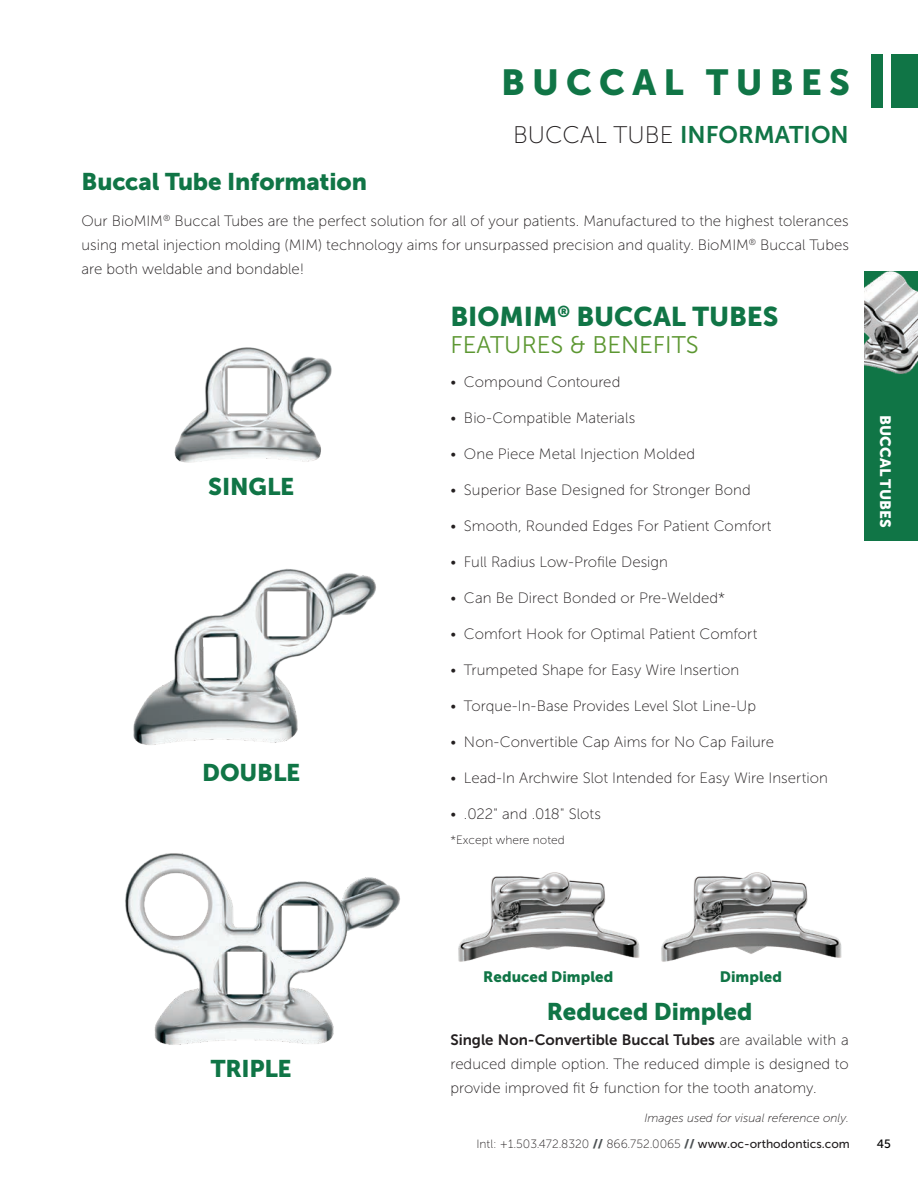
<style>
.page{position:relative;width:918px;height:1188px;background:#fff}
.page>*{position:absolute;margin:0;border:0;box-sizing:border-box;transform-origin:0 0}
.t1{font:36px "Museo Sans 900";letter-spacing:.2em;color:#107546}
.t2{font:27px "Museo Sans 900";color:#107546}
.t3{font:24px "Museo Sans 900";letter-spacing:-.005em;color:#107546}
.t4{font:24px "Museo Sans 700";color:#107546}
.t5{font:24px "Museo Sans 300";color:#5c9731}
.t6{font:15px/24px "Museo Sans 100";color:#231f20}
.t7{font:15px "Museo Sans 700";color:#231f20}
.t8{font:15px "Museo Sans 900";letter-spacing:.005em;color:#107546}
.t9{font:15px "Museo Sans 900";color:#fff}
.t10{font:12px "Museo Sans 100";color:#231f20}
.t11{font:italic 12px "Museo Sans 100";color:#231f20}
.t12{font:12px "Museo Sans 500";color:#000}
.s1{font-family:"Museo Sans 100";color:#231f20}
.s2{font-family:"Museo Sans 100"}
.s3{font-family:"Museo Sans 900";color:#4d5254}
.s4{font-family:"Museo Sans 500"}
</style>
<div class="page">
<div style="left:891px;top:54px;width:27px;height:54px;background:#107546"></div>
<div style="left:872px;top:54px;width:11px;height:54px;background:#107546"></div>
<img style="left:174px;top:347px;width:158px;height:116px">
<img style="left:133px;top:569px;width:243px;height:176px">
<img style="left:125px;top:853px;width:275px;height:192px">
<div style="left:864px;top:271px;width:54px;height:270px;background:#107546"></div>
<img style="left:864px;top:271px;width:54px;height:103px">
<img style="left:661px;top:872px;width:181px;height:90px">
<img style="left:458px;top:872px;width:182px;height:90px">
<h1 class="t1" style="left:501px;top:62px;width:350px">BUCCAL TUBES</h1>
<h3 class="t4" style="left:513px;top:121px;width:337px"><span class="s1">BUCCAL TUBE</span> INFORMATION</h3>
<h3 class="t3" style="left:82px;top:168px;width:287px">Buccal Tube Information</h3>
<p class="t6" style="left:82px;top:209px;width:769px;text-align:justify">Our BioMIM<sup>®</sup> Buccal Tubes are the perfect solution for all of your patients. Manufactured to the highest tolerances using metal injection molding (MIM) technology aims for unsurpassed precision and quality. BioMIM<sup>®</sup> Buccal Tubes are both weldable and bondable!</p>
<h2 class="t2" style="left:450px;top:301px;width:330px">BIOMIM<sup>®</sup> BUCCAL TUBES</h2>
<h3 class="t5" style="left:450px;top:331px;width:250px">FEATURES &amp; BENEFITS</h3>
<p class="t6" style="left:450px;top:370px;width:171px">• Compound Contoured</p>
<p class="t6" style="left:450px;top:406px;width:186px">• Bio-Compatible Materials</p>
<p class="t6" style="left:450px;top:442px;width:246px">• One Piece Metal Injection Molded</p>
<p class="t6" style="left:450px;top:478px;width:302px">• Superior Base Designed for Stronger Bond</p>
<p class="t6" style="left:450px;top:514px;width:323px">• Smooth, Rounded Edges For Patient Comfort</p>
<p class="t6" style="left:450px;top:550px;width:219px">• Full Radius Low-Profile Design</p>
<p class="t6" style="left:450px;top:586px;width:276px">• Can Be Direct Bonded or Pre-Welded*</p>
<p class="t6" style="left:450px;top:622px;width:309px">• Comfort Hook for Optimal Patient Comfort</p>
<p class="t6" style="left:450px;top:658px;width:290px">• Trumpeted Shape for Easy Wire Insertion</p>
<p class="t6" style="left:450px;top:694px;width:307px">• Torque-In-Base Provides Level Slot Line-Up</p>
<p class="t6" style="left:450px;top:730px;width:325px">• Non-Convertible Cap Aims for No Cap Failure</p>
<p class="t6" style="left:450px;top:766px;width:379px">• Lead-In Archwire Slot Intended for Easy Wire Insertion</p>
<p class="t6" style="left:450px;top:802px;width:152px">• .022" and .018" Slots</p>
<h3 class="t3" style="left:208px;top:473px;width:88px">SINGLE</h3>
<h3 class="t3" style="left:202px;top:759px;width:100px">DOUBLE</h3>
<p class="t10" style="left:450px;top:833px;width:116px">*Except where noted</p>
<p class="t9" style="left:894px;top:415px;width:114px;rotate:90deg">BUCCAL TUBES</p>
<h3 class="t3" style="left:211px;top:1055px;width:82px">TRIPLE</h3>
<p class="t8" style="left:483px;top:968px;width:132px">Reduced Dimpled</p>
<p class="t8" style="left:720px;top:968px;width:64px">Dimpled</p>
<h3 class="t3" style="left:547px;top:998px;width:207px">Reduced Dimpled</h3>
<p class="t7" style="left:450px;top:1031px;width:400px">Single Non-Convertible Buccal Tubes <span class="s2">are available with a</span></p>
<p class="t6" style="left:450px;top:1052px;width:400px">reduced dimple option. The reduced dimple is designed to provide improved fit &amp; function for the tooth anatomy.</p>
<p class="t11" style="left:644px;top:1111px;width:206px">Images used for visual reference only.</p>
<p class="t10" style="left:476px;top:1138px;width:375px">Intl: +1.503.472.8320 <span class="s3">//</span> 866.752.0065 <span class="s3">//</span> <span class="s4">www.oc-orthodontics.com</span></p>
<p class="t12" style="left:877px;top:1137px;width:16px">45</p>
</div>
